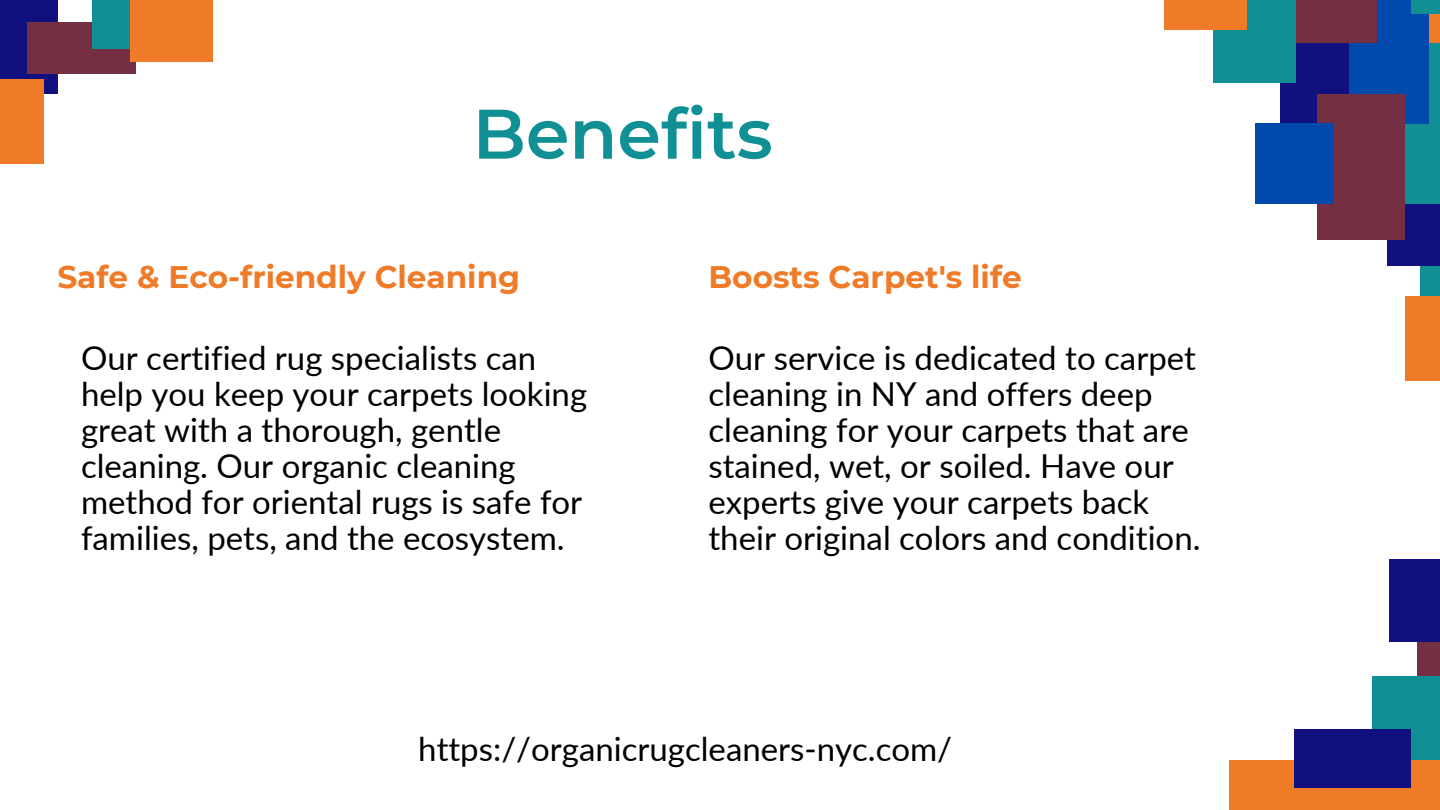
<style>
.page{position:relative;width:1440px;height:810px;background:#fff}
.page>*{position:absolute;margin:0;border:0;box-sizing:border-box;transform-origin:0 0}
.t1{font:600 70px "Montserrat";color:#109094}
.t2{font:33px/36px "Lato";color:#000}
.t3{font:700 31.2px "Montserrat";color:#ef7b28}
</style>
<div class="page">
<div style="left:1420px;top:191px;width:20px;height:133px;background:#109094"></div>
<div style="left:1405px;top:296px;width:35px;height:84px;background:#ef7b28"></div>
<div style="left:1417px;top:625px;width:23px;height:73px;background:#742f42"></div>
<div style="left:1372px;top:676px;width:68px;height:107px;background:#109094"></div>
<div style="left:1389px;top:560px;width:51px;height:82px;background:#10117f"></div>
<div style="left:1388px;top:142px;width:52px;height:123px;background:#10117f"></div>
<div style="left:1420px;top:0;width:20px;height:110px;background:#ef7b28"></div>
<div style="left:1360px;top:43px;width:80px;height:161px;background:#109094"></div>
<div style="left:1281px;top:14px;width:79px;height:121px;background:#10117f"></div>
<div style="left:1349px;top:0;width:79px;height:123px;background:#004aad"></div>
<div style="left:1411px;top:0;width:29px;height:14px;background:#109094"></div>
<div style="left:1318px;top:94px;width:87px;height:145px;background:#742f42"></div>
<div style="left:1267px;top:0;width:110px;height:43px;background:#742f42"></div>
<div style="left:1256px;top:123px;width:78px;height:81px;background:#004aad"></div>
<div style="left:1214px;top:0;width:82px;height:83px;background:#109094"></div>
<div style="left:1164px;top:0;width:82px;height:29px;background:#ef7b28"></div>
<div style="left:0;top:0;width:57px;height:94px;background:#10117f"></div>
<div style="left:27px;top:23px;width:108px;height:51px;background:#742f42"></div>
<div style="left:1229px;top:760px;width:211px;height:50px;background:#ef7b28"></div>
<div style="left:92px;top:0;width:79px;height:49px;background:#109094"></div>
<div style="left:1295px;top:730px;width:116px;height:58px;background:#10117f"></div>
<div style="left:0;top:79px;width:43px;height:85px;background:#ef7b28"></div>
<div style="left:131px;top:0;width:82px;height:62px;background:#ef7b28"></div>
<p class="t1" style="left:473px;top:91px;width:302px">Benefits</p>
<p class="t3" style="left:57px;top:257px;width:464px">Safe &amp; Eco-friendly Cleaning</p>
<p class="t3" style="left:708px;top:257px;width:315px">Boosts Carpet's life</p>
<p class="t2" style="left:81px;top:339px;width:508px">Our certified rug specialists can help you keep your carpets looking great with a thorough, gentle cleaning. Our organic cleaning method for oriental rugs is safe for families, pets, and the ecosystem.</p>
<p class="t2" style="left:708px;top:339px;width:494px">Our service is dedicated to carpet cleaning in NY and offers deep cleaning for your carpets that are stained, wet, or soiled. Have our experts give your carpets back their original colors and condition.</p>
<p class="t2" style="left:418px;top:730px;width:535px">https://organicrugcleaners-nyc.com/</p>
</div>
